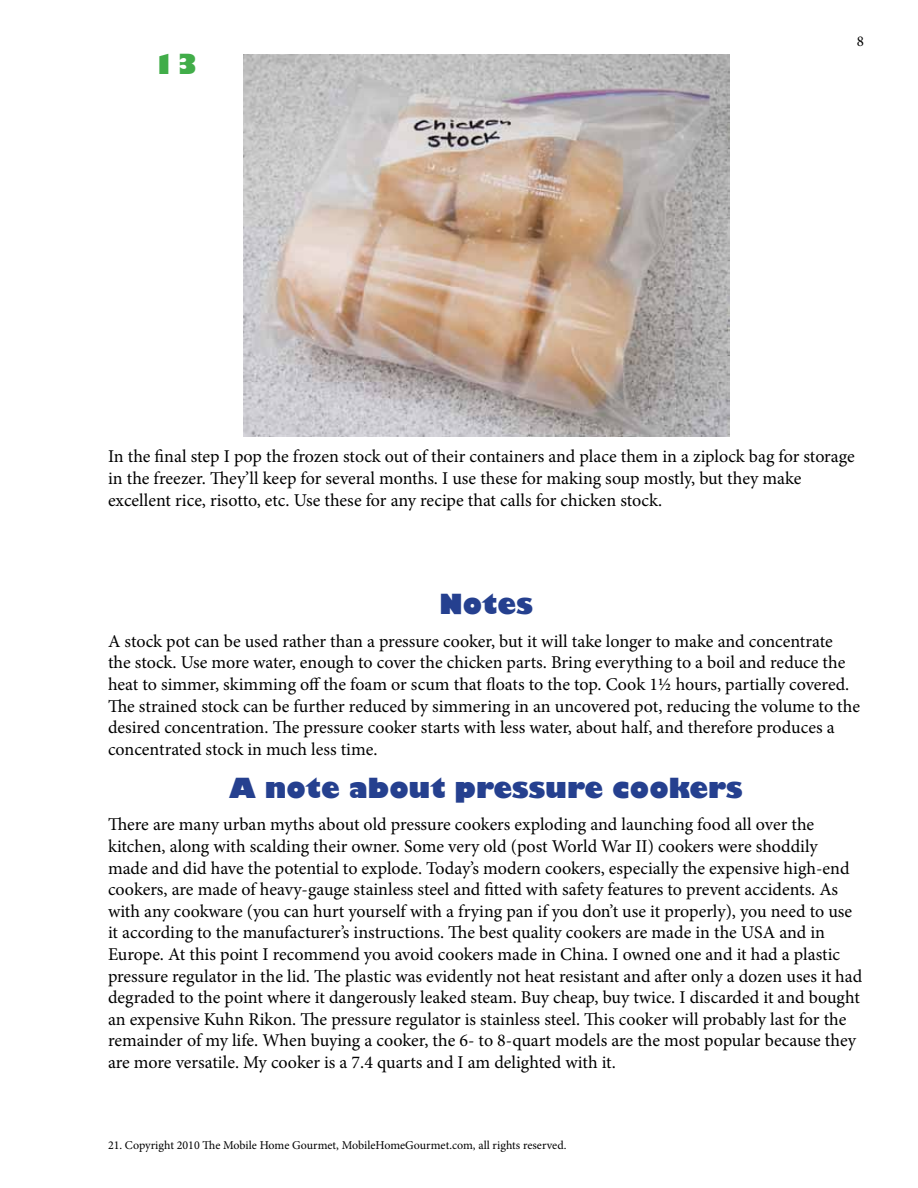
<style>
.page{position:relative;width:918px;height:1188px;background:#fff}
.page>*{position:absolute;margin:0;border:0;box-sizing:border-box;transform-origin:0 0}
.t1{font:800 27px "Gill Sans";color:#25408f}
.t2{font:800 27px "Gill Sans";color:#41ad49}
.t3{font:18px/21.6px "Minion Pro";letter-spacing:-.005em;color:#000}
.t4{font:15px "Minion Pro";color:#000}
.t5{font:12px "Minion Pro";color:#000}
</style>
<div class="page">
<img style="left:243px;top:54px;width:486px;height:382px">
<h1 class="t2" style="left:152px;top:48px;width:48px">13</h1>
<p class="t4" style="left:857px;top:32px;width:9px">8</p>
<p class="t3" style="left:108px;top:446px;width:748px">In the final step I pop the frozen stock out of their containers and place them in a ziplock bag for storage in the freezer. They’ll keep for several months. I use these for making soup mostly, but they make excellent rice, risotto, etc. Use these for any recipe that calls for chicken stock.</p>
<h1 class="t1" style="left:439px;top:588px;width:95px">Notes</h1>
<p class="t3" style="left:108px;top:630px;width:754px">A stock pot can be used rather than a pressure cooker, but it will take longer to make and concentrate<br>the stock. Use more water, enough to cover the chicken parts. Bring everything to a boil and reduce the heat to simmer, skimming off the foam or scum that floats to the top. Cook 1½ hours, partially covered.<br>The strained stock can be further reduced by simmering in an uncovered pot, reducing the volume to the desired concentration. The pressure cooker starts with less water, about half, and therefore produces a concentrated stock in much less time.</p>
<h1 class="t1" style="left:229px;top:771px;width:515px">A note about pressure cookers</h1>
<p class="t3" style="left:108px;top:814px;width:756px">There are many urban myths about old pressure cookers exploding and launching food all over the kitchen, along with scalding their owner. Some very old (post World War II) cookers were shoddily<br>made and did have the potential to explode. Today’s modern cookers, especially the expensive high-end cookers, are made of heavy-gauge stainless steel and fitted with safety features to prevent accidents. As with any cookware (you can hurt yourself with a frying pan if you don’t use it properly), you need to use it according to the manufacturer’s instructions. The best quality cookers are made in the USA and in Europe. At this point I recommend you avoid cookers made in China. I owned one and it had a plastic pressure regulator in the lid. The plastic was evidently not heat resistant and after only a dozen uses it had degraded to the point where it dangerously leaked steam. Buy cheap, buy twice. I discarded it and bought an expensive Kuhn Rikon. The pressure regulator is stainless steel. This cooker will probably last for the remainder of my life. When buying a cooker, the 6- to 8-quart models are the most popular because they are more versatile. My cooker is a 7.4 quarts and I am delighted with it.</p>
<p class="t5" style="left:108px;top:1138px;width:460px">21. Copyright 2010 The Mobile Home Gourmet, MobileHomeGourmet.com, all rights reserved.</p>
</div>
